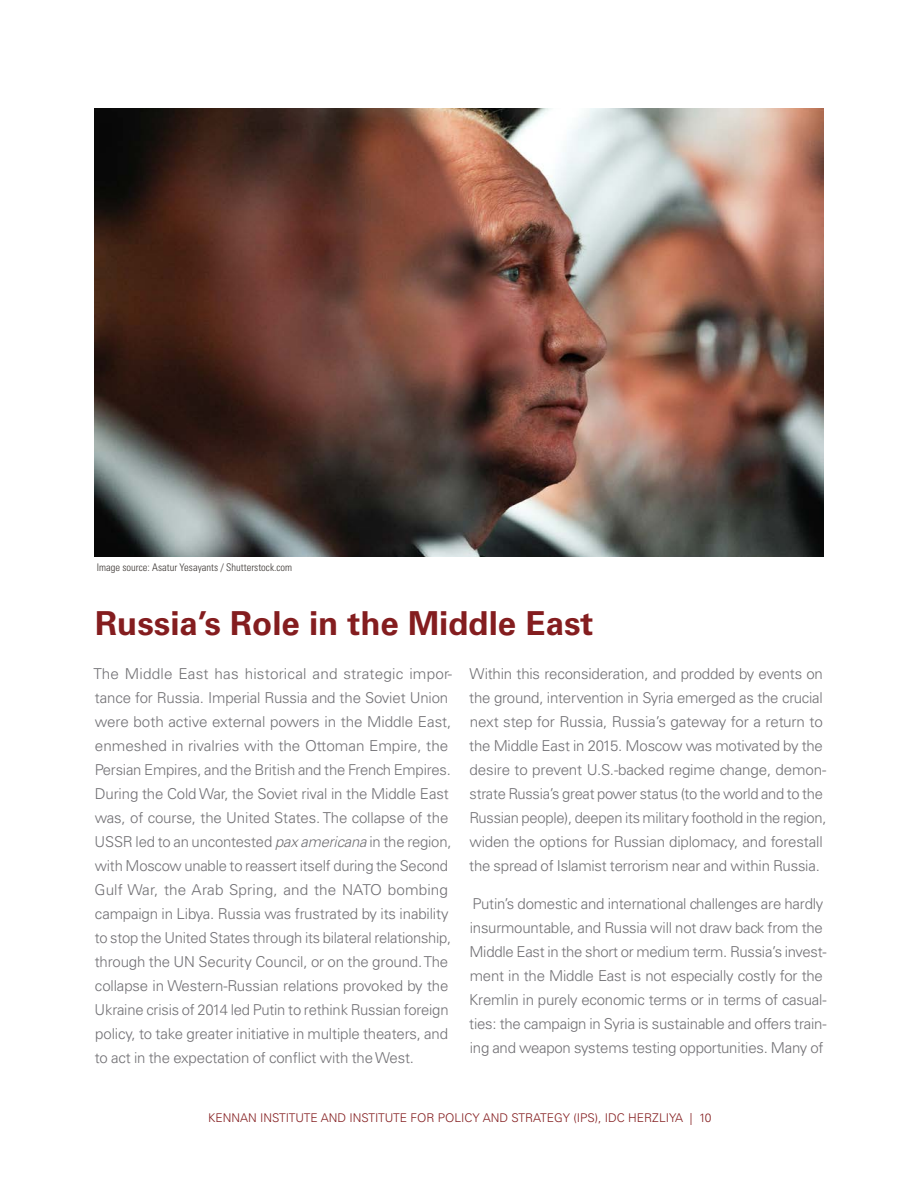
<style>
.page{position:relative;width:918px;height:1188px;background:#fff}
.page>*{position:absolute;margin:0;border:0;box-sizing:border-box;transform-origin:0 0}
.t1{font:700 33px "Univers LT Std";color:#841d1f}
.body_2_JUSTIFIED{font:300 15px/24px "Univers LT Std";letter-spacing:-.015em;color:#717074}
.t2{font:300 12px "Univers LT Std";color:#841d1f}
.BODY{font:300 condensed 10.5px "Univers LT Std";color:#3d3835}
.s1{font-style:italic}
</style>
<div class="page">
<img style="left:94px;top:108px;width:730px;height:449px">
<p class="BODY" style="left:97px;top:561px;width:197px">Image source: Asatur Yesayants / Shutterstock.com</p>
<p class="t1" style="left:95px;top:604px;width:500px">Russia’s Role in the Middle East</p>
<p class="body_2_JUSTIFIED" style="left:93px;top:662px;width:360px">The Middle East has historical and strategic impor&shy;tance for Russia. Imperial Russia and the Soviet Union were both active external powers in the Middle East, enmeshed in rivalries with the Ottoman Empire, the Persian Empires, and the British and the French Empires.<br>During the Cold War, the Soviet rival in the Middle East was, of course, the United States. The collapse of the USSR led to an uncontested <span class="s1">pax americana</span> in the region, with Moscow unable to reassert itself during the Second Gulf War, the Arab Spring, and the NATO bombing campaign in Libya. Russia was frustrated by its inability to stop the United States through its bilateral relationship, through the UN Security Council, or on the ground. The collapse in Western-Russian relations provoked by the Ukraine crisis of 2014 led Putin to rethink Russian foreign policy, to take greater initiative in multiple theaters, and to act in the expectation of conflict with the West.</p>
<p class="body_2_JUSTIFIED" style="left:469px;top:662px;width:359px">Within this reconsideration, and prodded by events on the ground, intervention in Syria emerged as the crucial next step for Russia, Russia’s gateway for a return to the Middle East in 2015. Moscow was motivated by the desire to prevent U.S.-backed regime change, demon&shy;strate Russia’s great power status (to the world and to the Russian people), deepen its military foothold in the region, widen the options for Russian diplomacy, and forestall the spread of Islamist terrorism near and within Russia.</p>
<p class="body_2_JUSTIFIED" style="left:469px;top:891px;width:359px">Putin’s domestic and international challenges are hardly insurmountable, and Russia will not draw back from the Middle East in the short or medium term. Russia’s invest&shy;ment in the Middle East is not especially costly for the Kremlin in purely economic terms or in terms of casual&shy;ties: the campaign in Syria is sustainable and offers train&shy;ing and weapon systems testing opportunities. Many of</p>
<p class="t2" style="left:208px;top:1111px;width:505px">KENNAN INSTITUTE AND INSTITUTE FOR POLICY AND STRATEGY (IPS), IDC HERZLIYA | 10</p>
</div>
